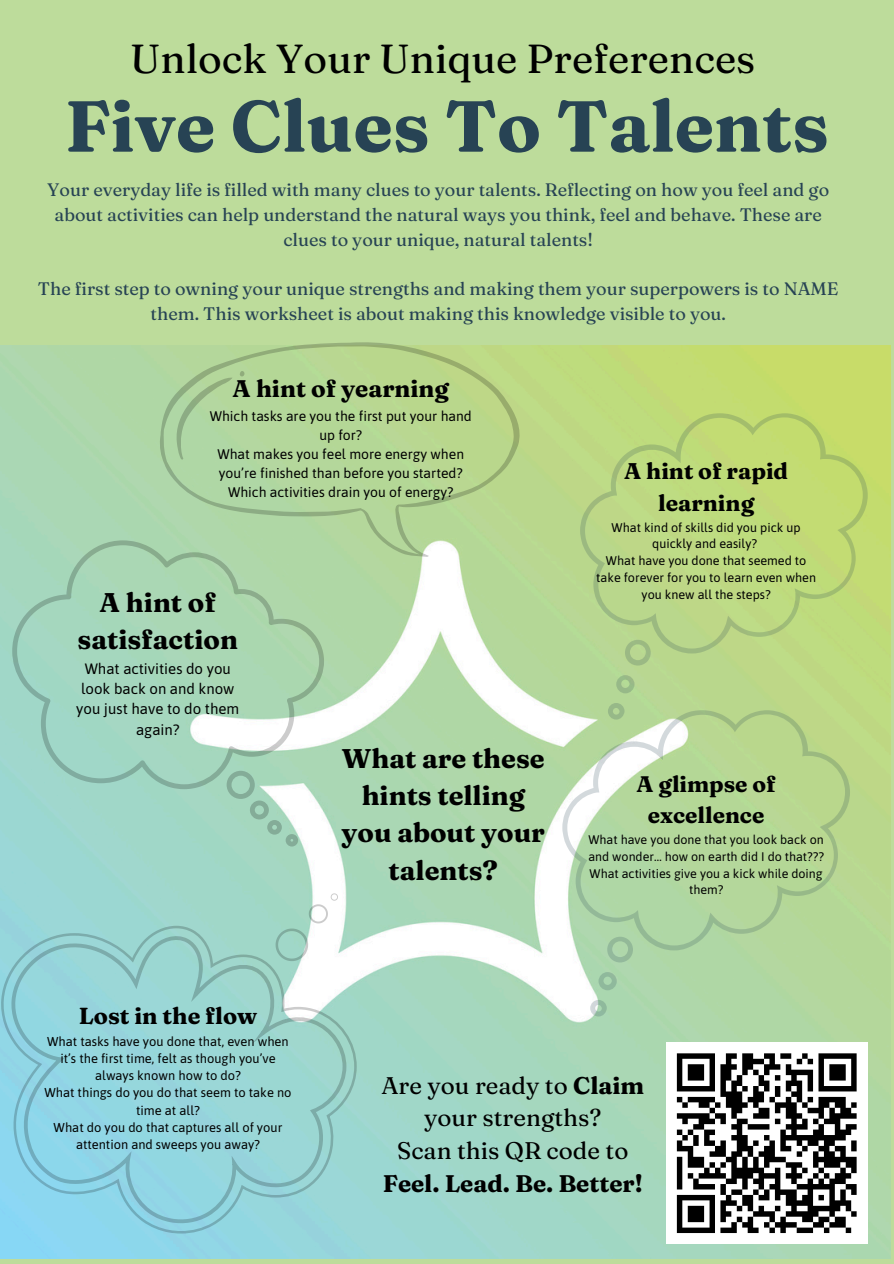
<style>
.page{position:relative;width:894px;height:1264px;background:#fff}
.page>*{position:absolute;margin:0;border:0;box-sizing:border-box;transform-origin:0 0}
.t1{font:700 72px "Fraunces 9 pt";color:#274354}
.t2{font:40.5px "Fraunces 9 pt";color:#000}
.t3{font:700 27px/37.2px "Fraunces 9 pt";color:#000;text-align:center}
.t4{font:24px/32.7px "Fraunces 9 pt";color:#000;text-align:center}
.t5{font:700 24px "Fraunces 9 pt";color:#000}
.t6{font:700 23.25px "Fraunces 9 pt";color:#000}
.t7{font:700 22.65px/31.5px "Fraunces 9 pt";color:#000;text-align:center}
.t8{font:700 22.5px/31.2px "Fraunces 9 pt";color:#000;text-align:center}
.t9{font:18px/24.8px "Fraunces 9 pt";color:#274354;text-align:center}
.t10{font:15px/20.2px "Asap";color:#000;text-align:center}
.t11{font:13.95px/19.2px "Asap";color:#000;text-align:center}
.t12{font:12.9px/17.1px "Asap";color:#000;text-align:center}
.t13{font:12.6px/16.8px "Asap";color:#000;text-align:center}
.t14{font:12.45px/16.6px "Asap";color:#000}
.s1{font-weight:700}
</style>
<div class="page">
<div style="left:0;top:0;width:893px;height:1263px;background:#bddc9b"></div>
<img style="left:0;top:345px;width:890px;height:913px">
<div style="left:665px;top:1042px;width:202px;height:201px;background:#fff"></div>
<svg style="left:676px;top:1053px;width:181px;height:181px"></svg>
<svg style="left:580px;top:413px;width:287px;height:240px;background:#bcd87d"></svg>
<svg style="left:624px;top:639px;width:26px;height:26px"></svg>
<svg style="left:616px;top:675px;width:18px;height:18px"></svg>
<svg style="left:607px;top:703px;width:17px;height:7px"></svg>
<svg style="left:562px;top:710px;width:287px;height:240px;fill:#b4d79b"></svg>
<svg style="left:607px;top:936px;width:25px;height:26px"></svg>
<svg style="left:598px;top:972px;width:18px;height:18px"></svg>
<svg style="left:590px;top:999px;width:16px;height:17px"></svg>
<svg style="left:159px;top:342px;width:363px;height:215px;fill:#b4d796"></svg>
<svg style="left:174px;top:377px;width:58px;height:82px"></svg>
<svg style="left:239px;top:370px;width:6px;height:6px"></svg>
<svg style="left:274px;top:892px;width:65px;height:32px;background:#c5e4d8"></svg>
<svg style="left:1px;top:924px;width:356px;height:309px;background:#9ad6db"></svg>
<svg style="left:11px;top:934px;width:337px;height:291px;background:#98d5d9"></svg>
<svg style="left:12px;top:540px;width:312px;height:249px;background:#a9d6ba"></svg>
<svg style="left:226px;top:770px;width:72px;height:76px;background:#add6c1"></svg>
<p class="t2" style="left:130px;top:33px;width:626px">Unlock Your Unique Preferences</p>
<h6 class="t1" style="left:65px;top:81px;width:765px">Five Clues To Talents</h6>
<p class="t9" style="left:47px;top:177px;width:783px">Your everyday life is filled with many clues to your talents. Reflecting on how you feel and go about activities can help understand the natural ways you think, feel and behave. These are clues to your unique, natural talents!</p>
<p class="t9" style="left:38px;top:276px;width:801px">The first step to owning your unique strengths and making them your superpowers is to NAME them. This worksheet is about making this knowledge visible to you.</p>
<p class="t5" style="left:232px;top:373px;width:218px">A hint of yearning</p>
<p class="t11" style="left:210px;top:406px;width:263px">Which tasks are you the first put your hand up for?<br>What makes you feel more energy when you’re finished than before you started?<br>Which activities drain you of energy?</p>
<p class="t3" style="left:78px;top:583px;width:162px">A hint of satisfaction</p>
<p class="t10" style="left:76px;top:658px;width:164px">What activities do you look back on and know you just have to do them again?</p>
<p class="t3" style="left:341px;top:739px;width:205px">What are these hints telling you about your talents?</p>
<p class="t7" style="left:624px;top:455px;width:165px">A hint of rapid learning</p>
<p class="t13" style="left:611px;top:518px;width:190px">What kind of skills did you pick up quickly and easily?</p>
<p class="t13" style="left:596px;top:552px;width:221px">What have you done that seemed to take forever for you to learn even when you knew all the steps?</p>
<h1 class="t8" style="left:636px;top:768px;width:140px">A glimpse of excellence</h1>
<h5 class="t14" style="left:588px;top:831px;width:237px">What have you done that you look back on and wonder… how on earth did I do that???</h5>
<h5 class="t14" style="left:589px;top:864px;width:234px;text-align:center">What activities give you a kick while doing them?</h5>
<p class="t6" style="left:79px;top:1001px;width:180px">Lost in the flow</p>
<h6 class="t12" style="left:47px;top:1032px;width:243px">What tasks have you done that, even when it’s the first time, felt as though you’ve always known how to do?</h6>
<h3 class="t12" style="left:44px;top:1084px;width:248px">What things do you do that seem to take no time at all?</h3>
<p class="t12" style="left:54px;top:1118px;width:230px">What do you do that captures all of your attention and sweeps you away?</p>
<p class="t4" style="left:381px;top:1068px;width:264px">Are you ready to <span class="s1">Claim </span>your strengths?<br>Scan this QR code to<br><span class="s1">Feel. Lead. Be. Better!</span></p>
</div>
